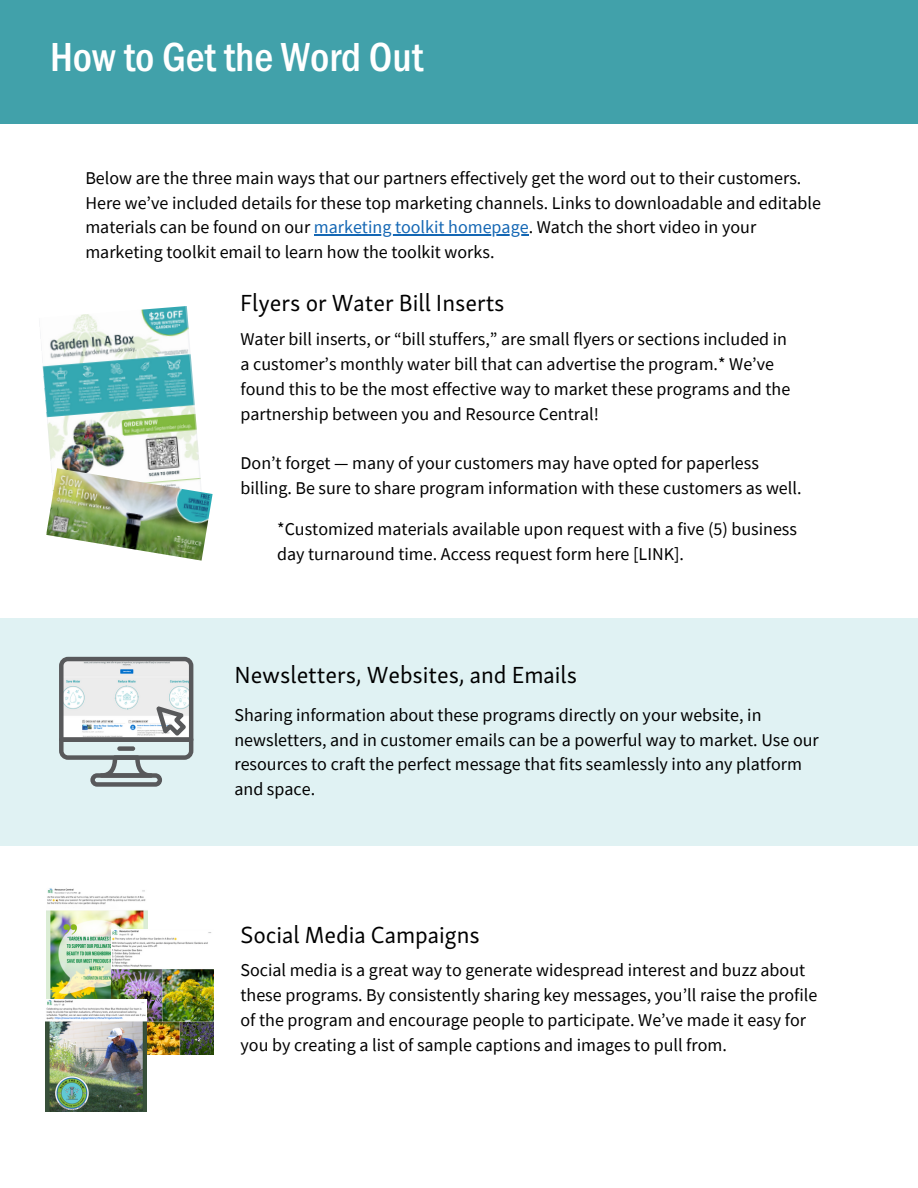
<style>
.page{position:relative;width:918px;height:1188px;background:#fff}
.page>*{position:absolute;margin:0;border:0;box-sizing:border-box;transform-origin:0 0}
.t1{font:500 42px "Franklin Gothic URW Con";color:#fff}
.t2{font:24px "Skolar Sans Latn";color:#000}
.t3{font:18px/24.8px "Source Sans Pro";color:#000}
.s1{color:#1467b4}
</style>
<div class="page">
<hr style="left:314px;top:235px;width:215px;height:1px;background:#1467b4">
<img style="left:40px;top:306px;width:160px;height:162px">
<img style="left:46px;top:468px;width:167px;height:93px">
<div style="left:0;top:618px;width:918px;height:228px;background:#e0f2f3"></div>
<svg style="left:59px;top:657px;width:134px;height:130px"></svg>
<img style="left:47px;top:888px;width:101px;height:111px">
<img style="left:112px;top:929px;width:101px;height:125px">
<img style="left:46px;top:1000px;width:101px;height:111px">
<div style="left:0;top:0;width:918px;height:123px;background:#41a1aa"></div>
<h2 class="t1" style="left:50px;top:43px;width:375px">How to Get the Word Out</h2>
<h1 class="t3" style="left:85px;top:165px;width:737px">Below are the three main ways that our partners effectively get the word out to their customers.<br>Here we’ve included details for these top marketing channels. Links to downloadable and editable materials can be found on our <span class="s1">marketing toolkit homepage</span>. Watch the short video in your</h1>
<p class="t3" style="left:85px;top:239px;width:411px">marketing toolkit email to learn how the toolkit works.</p>
<p class="t2" style="left:240px;top:293px;width:266px">Flyers or Water Bill Inserts</p>
<p class="t3" style="left:241px;top:327px;width:548px">Water bill inserts, or “bill stuffers,” are small flyers or sections included in</p>
<h2 class="t3" style="left:241px;top:351px;width:535px">a customer’s monthly water bill that can advertise the program.* We’ve</h2>
<p class="t3" style="left:241px;top:376px;width:551px">found this to be the most effective way to market these programs and the</p>
<p class="t3" style="left:241px;top:401px;width:360px">partnership between you and Resource Central!</p>
<p class="t3" style="left:241px;top:450px;width:520px">Don’t forget — many of your customers may have opted for paperless</p>
<p class="t3" style="left:241px;top:475px;width:563px">billing. Be sure to share program information with these customers as well.</p>
<p class="t3" style="left:277px;top:516px;width:521px">*Customized materials available upon request with a five (5) business day turnaround time. Access request form here [LINK].</p>
<p class="t2" style="left:234px;top:665px;width:344px">Newsletters, Websites, and Emails</p>
<p class="t3" style="left:234px;top:702px;width:586px">Sharing information about these programs directly on your website, in newsletters, and in customer emails can be a powerful way to market. Use our resources to craft the perfect message that fits seamlessly into any platform and space.</p>
<p class="t2" style="left:241px;top:925px;width:241px">Social Media Campaigns</p>
<p class="t3" style="left:241px;top:958px;width:578px">Social media is a great way to generate widespread interest and buzz about these programs. By consistently sharing key messages, you’ll raise the profile of the program and encourage people to participate. We’ve made it easy for you by creating a list of sample captions and images to pull from.</p>
</div>
